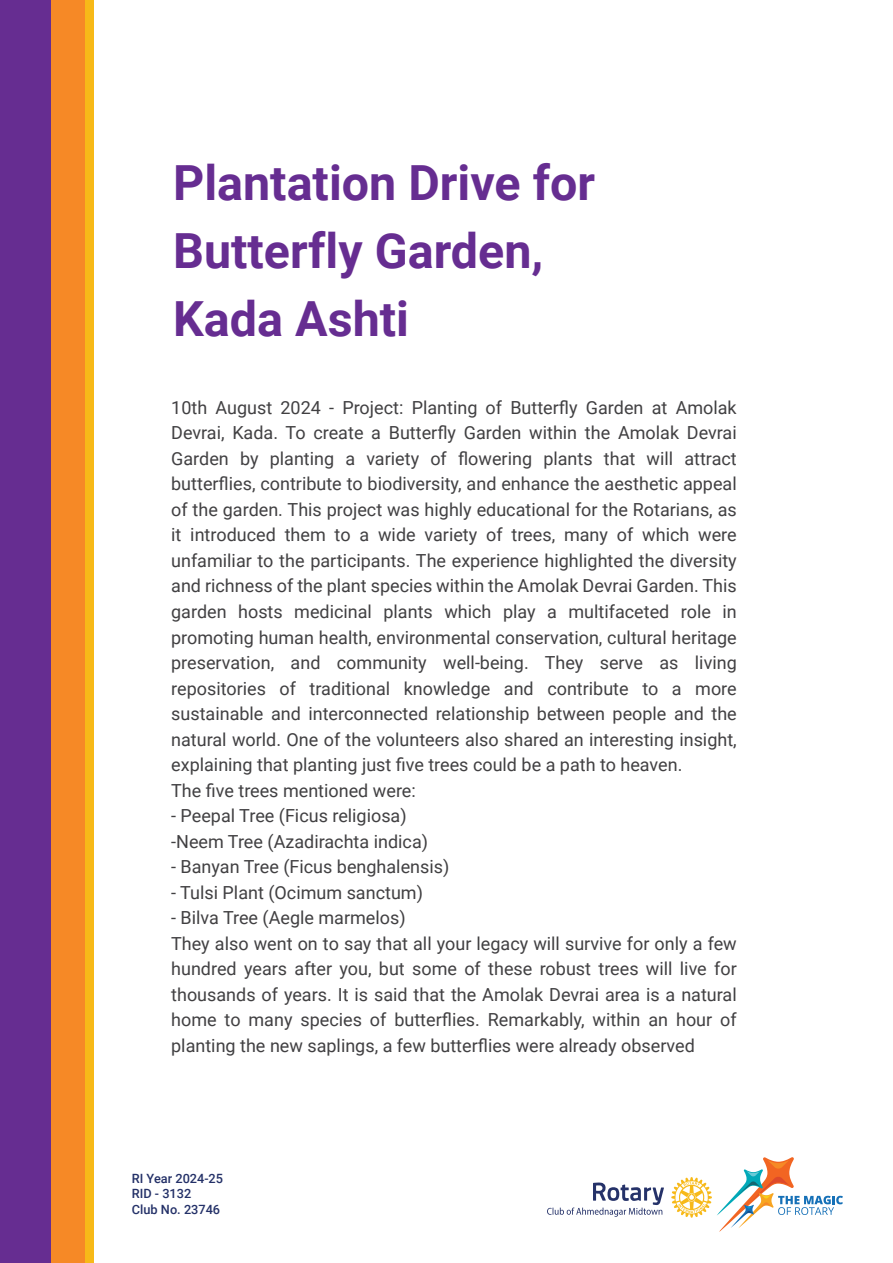
<style>
.page{position:relative;width:893px;height:1263px;background:#fff}
.page>*{position:absolute;margin:0;border:0;box-sizing:border-box;transform-origin:0 0}
.t1{font:700 48.45px/67.5px "Roboto";color:#662d91}
.t2{font:18px/25.5px "Roboto";color:#414042}
.t3{font:500 12.75px/15.3px "Roboto";color:#243168}
</style>
<div class="page">
<svg style="left:547px;top:1182px;width:117px;height:35px"></svg>
<svg style="left:671px;top:1157px;width:172px;height:75px"></svg>
<div style="left:82px;top:0;width:11px;height:1263px;background:#f7b918"></div>
<div style="left:42px;top:0;width:43px;height:1263px;background:#f68926"></div>
<div style="left:0;top:0;width:51px;height:1263px;background:#662d91"></div>
<h1 class="t1" style="left:173px;top:148px;width:424px">Plantation Drive for<br>Butterfly Garden,<br>Kada Ashti</h1>
<p class="t2" style="left:171px;top:394px;width:567px">10th August 2024 - Project: Planting of Butterfly Garden at Amolak Devrai, Kada. To create a Butterfly Garden within the Amolak Devrai Garden by planting a variety of flowering plants that will attract butterflies, contribute to biodiversity, and enhance the aesthetic appeal of the garden. This project was highly educational for the Rotarians, as it introduced them to a wide variety of trees, many of which were unfamiliar to the participants. The experience highlighted the diversity and richness of the plant species within the Amolak Devrai Garden. This garden hosts medicinal plants which play a multifaceted role in promoting human health, environmental conservation, cultural heritage preservation, and community well-being. They serve as living repositories of traditional knowledge and contribute to a more sustainable and interconnected relationship between people and the natural world. One of the volunteers also shared an interesting insight, explaining that planting just five trees could be a path to heaven.<br>The five trees mentioned were:</p>
<p class="t2" style="left:171px;top:802px;width:258px">- Peepal Tree (Ficus religiosa) -Neem Tree (Azadirachta indica)</p>
<p class="t2" style="left:171px;top:853px;width:280px">- Banyan Tree (Ficus benghalensis)</p>
<p class="t2" style="left:171px;top:879px;width:253px">- Tulsi Plant (Ocimum sanctum)</p>
<p class="t2" style="left:171px;top:904px;width:567px">- Bilva Tree (Aegle marmelos)<br>They also went on to say that all your legacy will survive for only a few hundred years after you, but some of these robust trees will live for thousands of years. It is said that the Amolak Devrai area is a natural home to many species of butterflies. Remarkably, within an hour of planting the new saplings, a few butterflies were already observed</p>
<p class="t3" style="left:132px;top:1170px;width:93px">RI Year 2024-25<br>RID - 3132<br>Club No. 23746</p>
</div>
